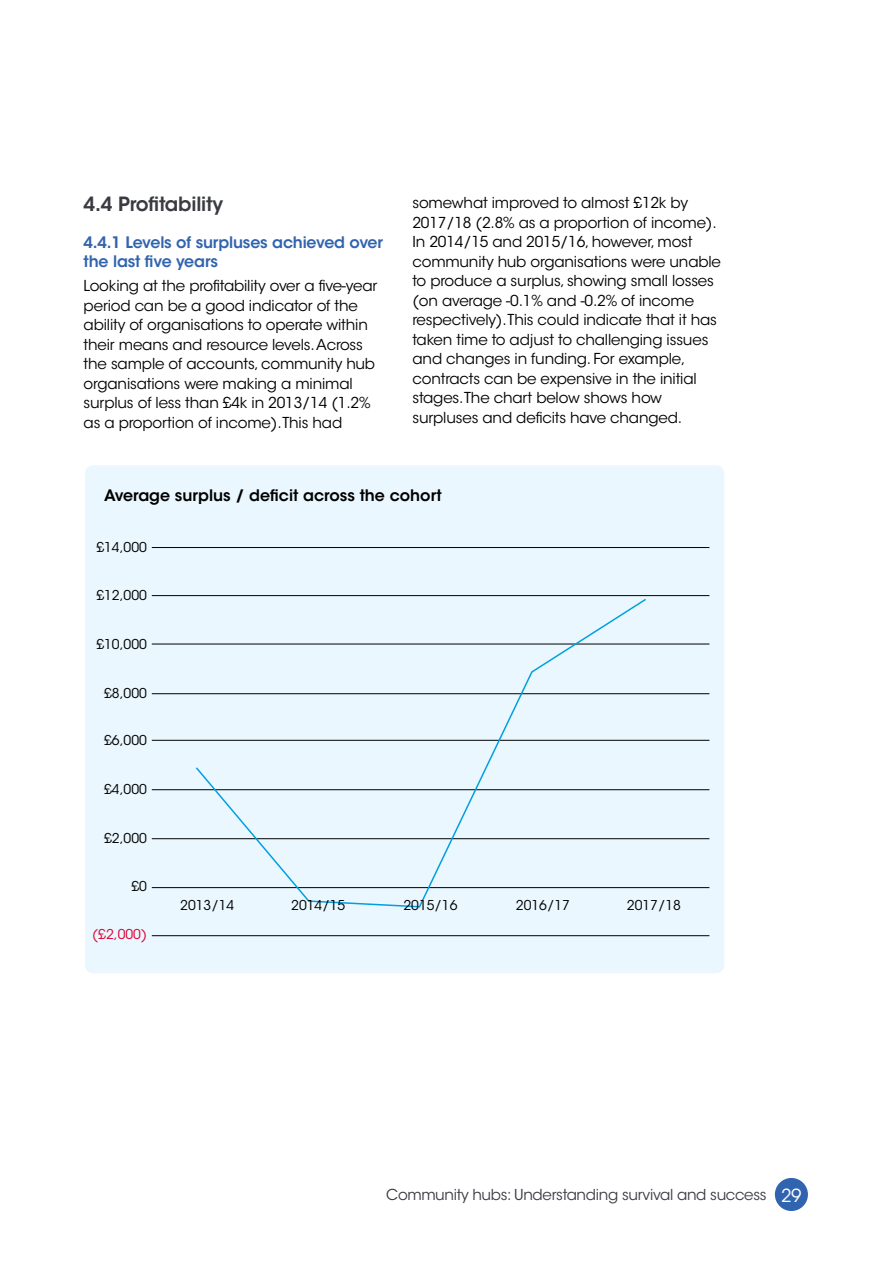
<style>
.page{position:relative;width:893px;height:1263px;background:#fff}
.page>*{position:absolute;margin:0;border:0;box-sizing:border-box;transform-origin:0 0}
.t1{font:600 19.5px "ITC Avant Garde Std";letter-spacing:-.01em;color:#393b41}
.t2{font:600 15.75px/19.5px "ITC Avant Garde Std";letter-spacing:-.01em;color:#3164ae}
.t3{font:600 15.75px "ITC Avant Garde Std";color:#000}
.t4{font:15px/19.5px "ITC Avant Garde Std";letter-spacing:-.01em;color:#000}
.t5{font:15px "ITC Avant Garde Std";letter-spacing:-.02em;color:#393b41}
.t6{font:13.5px "ITC Avant Garde Std";color:#000}
.t7{font:13.5px "ITC Avant Garde Std";color:#db0032}
.s1{font-size:18px;color:#fff}
</style>
<div class="page">
<div style="left:775px;top:1178px;width:33px;height:33px;background:#3164ae;border-radius:50%"></div>
<div style="left:85px;top:465px;width:639px;height:508px;background:#eaf7fe;border-radius:9px"></div>
<hr style="left:152px;top:644px;width:557px;height:1px;background:#000">
<hr style="left:152px;top:789px;width:557px;height:1px;background:#000">
<hr style="left:152px;top:547px;width:557px;height:1px;background:#000">
<hr style="left:152px;top:693px;width:557px;height:1px;background:#000">
<hr style="left:152px;top:838px;width:557px;height:1px;background:#000">
<hr style="left:152px;top:595px;width:557px;height:1px;background:#000">
<hr style="left:152px;top:740px;width:557px;height:1px;background:#000">
<hr style="left:152px;top:887px;width:557px;height:1px;background:#000">
<hr style="left:152px;top:935px;width:557px;height:1px;background:#000">
<svg style="left:194px;top:598px;width:454px;height:310px"></svg>
<h1 class="t1" style="left:84px;top:197px;width:141px">4.4 Profitability</h1>
<p class="t2" style="left:84px;top:234px;width:301px">4.4.1 Levels of surpluses achieved over the last five years</p>
<p class="t4" style="left:84px;top:278px;width:295px">Looking at the profitability over a five-year period can be a good indicator of the ability of organisations to operate within their means and resource levels. Across the sample of accounts, community hub organisations were making a minimal surplus of less than £4k in 2013/14 (1.2% as a proportion of income).This had</p>
<p class="t4" style="left:412px;top:195px;width:310px">somewhat improved to almost £12k by 2017/18 (2.8% as a proportion of income).<br>In 2014/15 and 2015/16, however, most community hub organisations were unable to produce a surplus, showing small losses (on average -0.1% and -0.2% of income respectively).This could indicate that it has taken time to adjust to challenging issues and changes in funding. For example, contracts can be expensive in the initial stages.The chart below shows how surpluses and deficits have changed.</p>
<p class="t3" style="left:104px;top:490px;width:339px">Average surplus / deficit across the cohort</p>
<p class="t6" style="left:96px;top:541px;width:52px">£14,000</p>
<p class="t6" style="left:96px;top:590px;width:52px">£12,000</p>
<p class="t6" style="left:96px;top:638px;width:52px">£10,000</p>
<p class="t6" style="left:104px;top:687px;width:44px">£8,000</p>
<p class="t6" style="left:104px;top:734px;width:44px">£6,000</p>
<p class="t6" style="left:104px;top:784px;width:44px">£4,000</p>
<p class="t6" style="left:104px;top:832px;width:44px">£2,000</p>
<p class="t6" style="left:131px;top:880px;width:17px">£0</p>
<p class="t7" style="left:92px;top:929px;width:56px">(£2,000)</p>
<p class="t6" style="left:291px;top:899px;width:55px">2014/15</p>
<p class="t6" style="left:403px;top:899px;width:55px">2015/16</p>
<p class="t6" style="left:180px;top:899px;width:55px">2013/14</p>
<p class="t6" style="left:516px;top:899px;width:55px">2016/17</p>
<p class="t6" style="left:627px;top:899px;width:55px">2017/18</p>
<p class="t5" style="left:386px;top:1188px;width:417px">Community hubs: Understanding survival and success <span class="s1">29</span></p>
</div>
